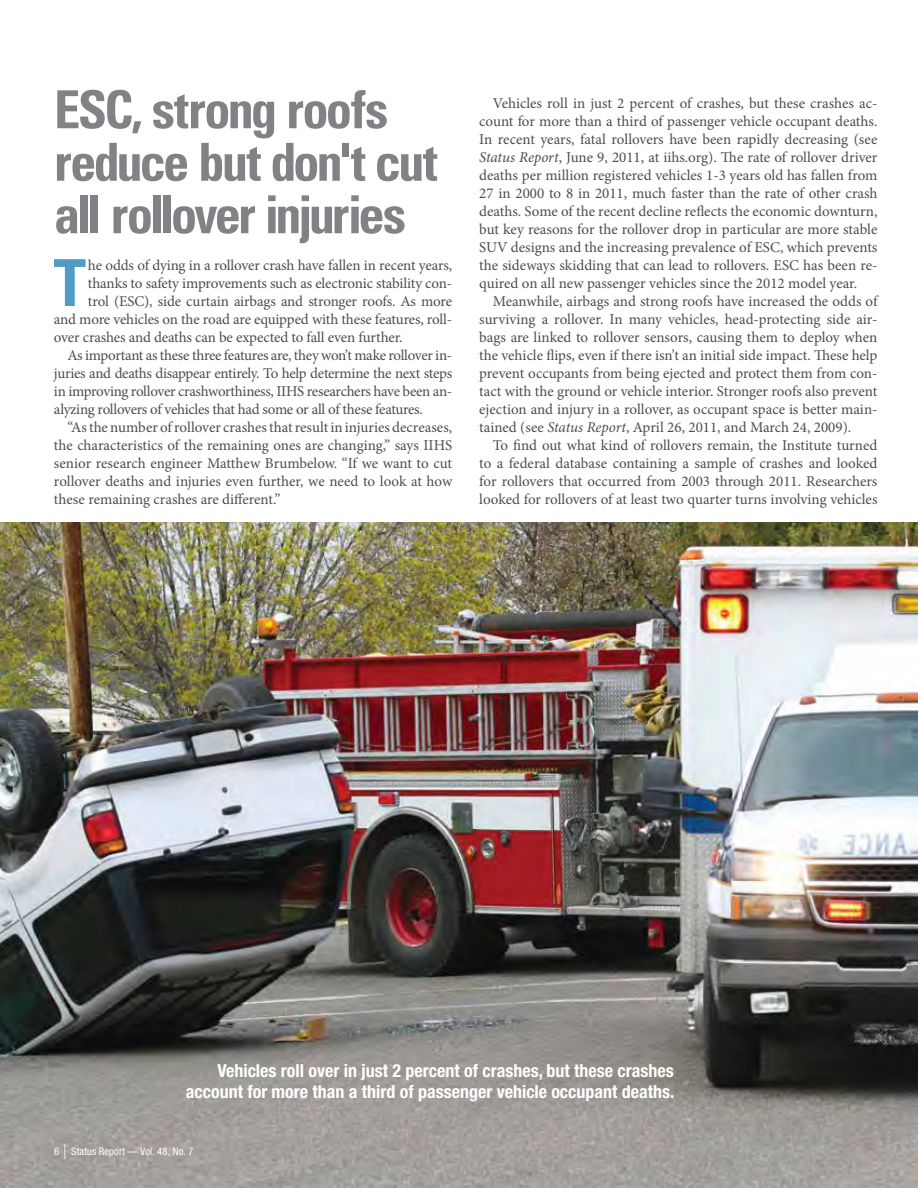
<style>
.page{position:relative;width:918px;height:1188px;background:#fff}
.page>*{position:absolute;margin:0;border:0;box-sizing:border-box;transform-origin:0 0}
.t1{font:700 condensed 64.8px "Univers LT Std";color:#509cc3}
.t2{font:700 condensed 52.5px/52.5px "Univers LT Std";letter-spacing:-.055em;color:#808285}
.t3{font:700 condensed 18px/21px "Helvetica Neue LT Pro";color:#fff;text-align:right}
.t4{font:15px/18px "Minion Pro";letter-spacing:-.01em;color:#4d4d4f;text-align:justify}
.t5{font:condensed 10.5px "Helvetica Neue LT Pro";letter-spacing:.015em;color:#fff}
.s1{font-style:italic}
.s2{font-size:21px}
</style>
<div class="page">
<img style="left:0;top:522px;width:918px;height:666px">
<h2 class="t2" style="left:54px;top:83px;width:385px">ESC, strong roofs reduce but don't cut all rollover injuries</h2>
<h1 class="t1" style="left:54px;top:243px;width:34px">T</h1>
<p class="t4" style="left:88px;top:256px;width:366px">he odds of dying in a rollover crash have fallen in recent years,</p>
<p class="t4" style="left:88px;top:274px;width:366px">thanks to safety improvements such as electronic stability con-</p>
<p class="t4" style="left:88px;top:292px;width:366px">trol (ESC), side curtain airbags and stronger roofs. As more</p>
<p class="t4" style="left:54px;top:310px;width:400px">and more vehicles on the road are equipped with these features, roll-</p>
<p class="t4" style="left:54px;top:328px;width:350px">over crashes and deaths can be expected to fall even further.</p>
<p class="t4" style="left:67px;top:346px;width:386px">As important as these three features are, they won’t make rollover in-</p>
<p class="t4" style="left:54px;top:364px;width:400px">juries and deaths disappear entirely. To help determine the next steps</p>
<p class="t4" style="left:54px;top:382px;width:400px">in improving rollover crashworthiness, IIHS researchers have been an-</p>
<p class="t4" style="left:54px;top:400px;width:370px">alyzing rollovers of vehicles that had some or all of these features.</p>
<p class="t4" style="left:67px;top:418px;width:386px">“As the number of rollover crashes that result in injuries decreases,</p>
<p class="t4" style="left:54px;top:436px;width:400px">the characteristics of the remaining ones are changing,” says IIHS</p>
<p class="t4" style="left:54px;top:454px;width:400px">senior research engineer Matthew Brumbelow. “If we want to cut</p>
<p class="t4" style="left:54px;top:472px;width:400px">rollover deaths and injuries even further, we need to look at how</p>
<p class="t4" style="left:54px;top:490px;width:228px">these remaining crashes are different.”</p>
<p class="t4" style="left:479px;top:94px;width:400px;text-indent:14px">Vehicles roll in just 2 percent of crashes, but these crashes ac&shy;count for more than a third of passenger vehicle occupant deaths.<br>In recent years, fatal rollovers have been rapidly decreasing (see <span class="s1">Status Report</span>, June 9, 2011, at iihs.org). The rate of rollover driver deaths per million registered vehicles 1-3 years old has fallen from 27 in 2000 to 8 in 2011, much faster than the rate of other crash deaths. Some of the recent decline reflects the economic downturn, but key reasons for the rollover drop in particular are more stable SUV designs and the increasing prevalence of ESC, which prevents the sideways skidding that can lead to rollovers. ESC has been re&shy;quired on all new passenger vehicles since the 2012 model year.</p>
<p class="t4" style="left:479px;top:292px;width:400px;text-indent:14px">Meanwhile, airbags and strong roofs have increased the odds of surviving a rollover. In many vehicles, head-protecting side air&shy;bags are linked to rollover sensors, causing them to deploy when the vehicle flips, even if there isn’t an initial side impact. These help prevent occupants from being ejected and protect them from con&shy;tact with the ground or vehicle interior. Stronger roofs also prevent ejection and injury in a rollover, as occupant space is better main&shy;tained (see <span class="s1">Status Report</span>, April 26, 2011, and March 24, 2009).</p>
<p class="t4" style="left:479px;top:436px;width:400px;text-indent:14px">To find out what kind of rollovers remain, the Institute turned to a federal database containing a sample of crashes and looked for rollovers that occurred from 2003 through 2011. Researchers looked for rollovers of at least two quarter turns involving vehicles</p>
<p class="t3" style="left:186px;top:1060px;width:490px">Vehicles roll over in just 2 percent of crashes, but these crashes account for more than a third of passenger vehicle occupant deaths.</p>
<p class="t5" style="left:54px;top:1145px;width:141px">6 <span class="s2">|</span> Status Report — Vol. 48, No. 7</p>
</div>
